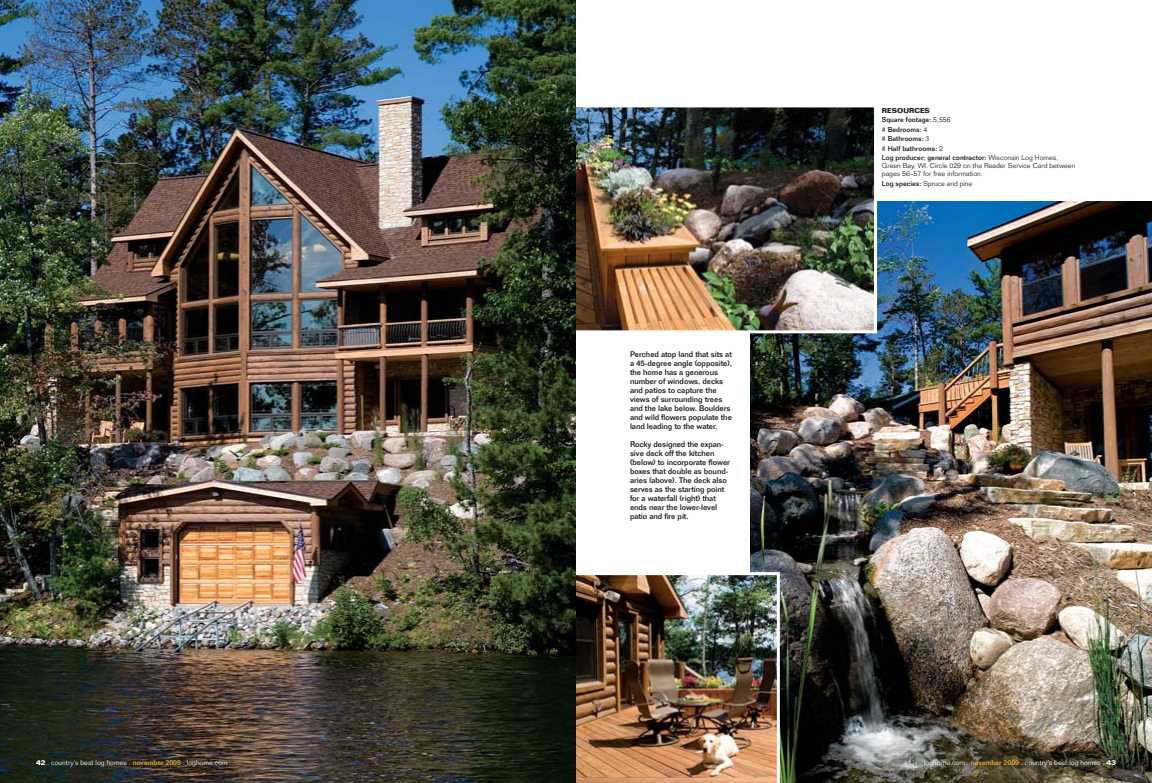
<style>
.page{position:relative;width:1152px;height:783px;background:#fff}
.page>*{position:absolute;margin:0;border:0;box-sizing:border-box;transform-origin:0 0}
.t1{font:500 8px/9px "Folio Std";letter-spacing:-.01em;color:#231f20}
.t2{font:500 7px/9.4px "Folio Std";color:#231f20}
.t3{font:300 7px/8px "Folio Std";color:#231f20}
.t4{font:300 7px "Folio Std";color:#fff}
.s1{font-weight:700}
.s2{font-weight:300}
.s3{font-weight:500}
.s4{font-weight:500;color:#e6b122}
</style>
<div class="page">
<img style="left:750px;top:201px;width:402px;height:582px">
<img style="left:576px;top:108px;width:297px;height:221px">
<div style="left:572px;top:104px;width:305px;height:229px;border:3px solid #fff"></div>
<img style="left:576px;top:572px;width:204px;height:211px">
<img style="left:0;top:0;width:576px;height:783px">
<p class="t1" style="left:630px;top:350px;width:104px">Perched atop land that sits at a 45-degree angle (opposite), the home has a generous number of windows, decks and patios to capture the views of surrounding trees and the lake below. Boulders and wild flowers populate the land leading to the water.</p>
<p class="t1" style="left:630px;top:440px;width:102px">Rocky designed the expan&shy;sive deck off the kitchen (below) to incorporate flower boxes that double as bound&shy;aries (above). The deck also serves as the starting point for a waterfall (right) that ends near the lower-level patio and fire pit.</p>
<p class="t2" style="left:882px;top:107px;width:178px"><span class="s1">RESOURCES<br></span>Square footage: <span class="s2">5,556<br></span># Bedrooms: <span class="s2">4<br></span># Bathrooms: <span class="s2">3<br></span># Half bathrooms: <span class="s2">2<br></span>Log producer; general contractor: <span class="s2">Wisconsin Log Homes,</span></p>
<p class="t3" style="left:882px;top:163px;width:195px">Green Bay, WI. Circle 029 on the Reader Service Card between pages 56–57 for free information.</p>
<p class="t3" style="left:882px;top:180px;width:92px"><span class="s3">Log species:</span> Spruce and pine</p>
<p class="t4" style="left:36px;top:760px;width:193px"><span class="s1">42</span> . country’s best log homes . <span class="s4">november 2009</span> . loghome.com</p>
<p class="t4" style="left:924px;top:760px;width:193px">loghome.com . <span class="s4">november 2009</span> . country’s best log homes . <span class="s1">43</span></p>
</div>
